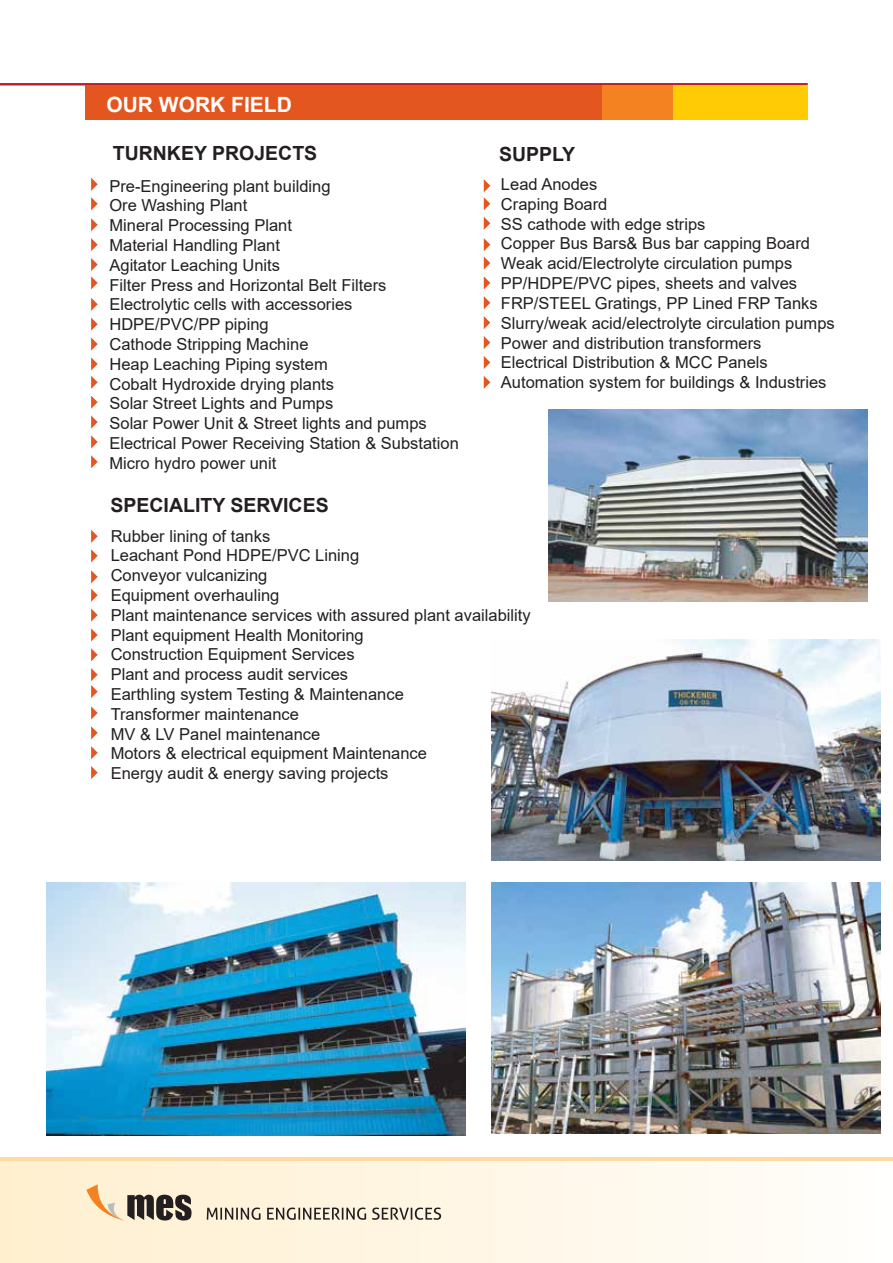
<style>
.page{position:relative;width:893px;height:1263px;background:#fff}
.page>*{position:absolute;margin:0;border:0;box-sizing:border-box;transform-origin:0 0}
.t1{font:700 21px "Arial";color:#fff}
.t2{font:700 19.5px "Arial";color:#231f20}
.t3{font:16.5px/19.8px "Arial";color:#231f20}
</style>
<div class="page">
<img style="left:491px;top:640px;width:390px;height:220px">
<img style="left:491px;top:882px;width:390px;height:252px">
<img style="left:548px;top:410px;width:319px;height:192px">
<img style="left:47px;top:882px;width:418px;height:253px">
<svg style="left:0;top:83px;width:808px;height:2px;background:#ba252a"></svg>
<div style="left:85px;top:85px;width:517px;height:35px;background:#e45620"></div>
<div style="left:602px;top:85px;width:71px;height:35px;background:#f58220"></div>
<div style="left:673px;top:85px;width:135px;height:35px;background:#ffcb05"></div>
<svg style="left:91px;top:178px;width:7px;height:290px"></svg>
<svg style="left:484px;top:179px;width:6px;height:210px"></svg>
<svg style="left:91px;top:530px;width:7px;height:249px"></svg>
<div style="left:0;top:1157px;width:893px;height:106px;background:linear-gradient(to right,#ffefce,#fffefb)"></div>
<hr style="left:0;top:1157px;width:893px;height:3px;background:#ffdaa2">
<svg style="left:207px;top:1207px;width:234px;height:13px;background:#b5ad9f"></svg>
<svg style="left:86px;top:1184px;width:106px;height:37px;background:#bdac94"></svg>
<p class="t1" style="left:106px;top:90px;width:187px">OUR WORK FIELD</p>
<p class="t2" style="left:113px;top:139px;width:206px">TURNKEY PROJECTS</p>
<p class="t2" style="left:499px;top:141px;width:78px">SUPPLY</p>
<p class="t3" style="left:109px;top:176px;width:351px">Pre-Engineering plant building<br>Ore Washing Plant<br>Mineral Processing Plant<br>Material Handling Plant<br>Agitator Leaching Units<br>Filter Press and Horizontal Belt Filters<br>Electrolytic cells with accessories<br>HDPE/PVC/PP piping<br>Cathode Stripping Machine<br>Heap Leaching Piping system<br>Cobalt Hydroxide drying plants<br>Solar Street Lights and Pumps<br>Solar Power Unit &amp; Street lights and pumps<br>Electrical Power Receiving Station &amp; Substation<br>Micro hydro power unit</p>
<p class="t3" style="left:501px;top:174px;width:335px">Lead Anodes<br>Craping Board<br>SS cathode with edge strips<br>Copper Bus Bars&amp; Bus bar capping Board Weak acid/Electrolyte circulation pumps PP/HDPE/PVC pipes, sheets and valves FRP/STEEL Gratings, PP Lined FRP Tanks Slurry/weak acid/electrolyte circulation pumps Power and distribution transformers<br>Electrical Distribution &amp; MCC Panels Automation system for buildings &amp; Industries</p>
<p class="t2" style="left:111px;top:492px;width:220px">SPECIALITY SERVICES</p>
<p class="t3" style="left:111px;top:526px;width:421px">Rubber lining of tanks<br>Leachant Pond HDPE/PVC Lining<br>Conveyor vulcanizing<br>Equipment overhauling<br>Plant maintenance services with assured plant availability Plant equipment Health Monitoring<br>Construction Equipment Services<br>Plant and process audit services<br>Earthling system Testing &amp; Maintenance<br>Transformer maintenance<br>MV &amp; LV Panel maintenance<br>Motors &amp; electrical equipment Maintenance<br>Energy audit &amp; energy saving projects</p>
</div>
